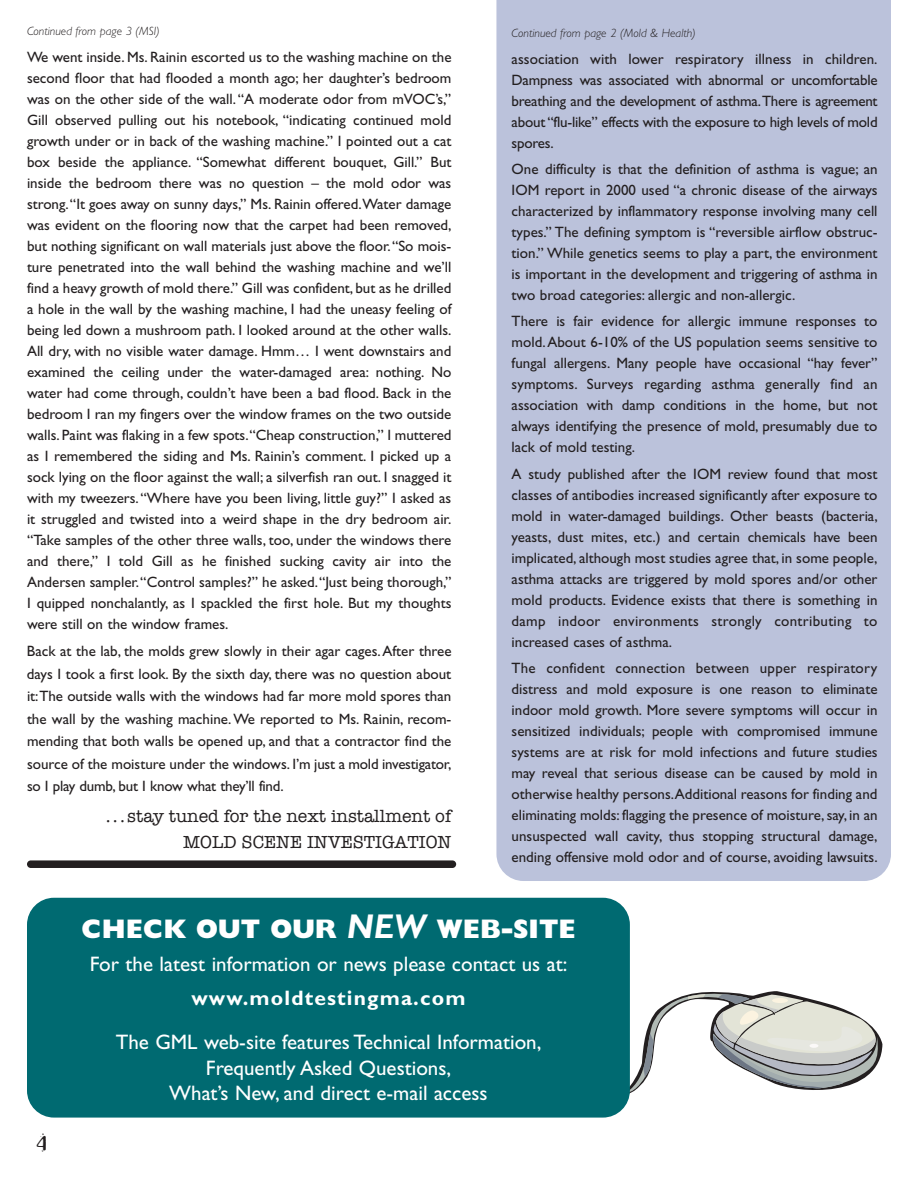
<style>
.page{position:relative;width:918px;height:1188px;background:#fff}
.page>*{position:absolute;margin:0;border:0;box-sizing:border-box;transform-origin:0 0}
.t1{font:800 27px "Gill Sans";color:#fff}
.t2{font:21px/25.2px "Gill Sans";color:#fff;text-align:center}
.t3{font:700 21px "Gill Sans";letter-spacing:.055em;color:#fff}
.t4{font:21px "Khaki Two";color:#231f20}
.t5{font:18px/25.5px "American Typewriter";color:#231f20;text-align:right}
.t6{font:15px/21px "Gill Sans";color:#231f20;text-align:justify}
.t7{font:italic 300 12px "Gill Sans";color:#231f20}
.s1{font-weight:700;font-style:italic;font-size:34.5px}
</style>
<div class="page">
<svg style="left:629px;top:991px;width:254px;height:106px"></svg>
<div style="left:496px;top:0;width:395px;height:881px;background:#bbc2db"></div>
<svg style="left:27px;top:860px;width:429px;height:8px;background:#302c2d"></svg>
<div style="left:27px;top:898px;width:603px;height:220px;background:#006a71;border-radius:27px"></div>
<p class="t7" style="left:27px;top:27px;width:134px">Continued from page 3 (MSI)</p>
<p class="t6" style="left:27px;top:47px;width:426px">We went inside. Ms. Rainin escorted us to the washing machine on the second floor that had flooded a month ago; her daughter’s bedroom was on the other side of the wall. “A moderate odor from mVOC’s,” Gill observed pulling out his notebook, “indicating continued mold growth under or in back of the washing machine.” I pointed out a cat box beside the appliance. “Somewhat different bouquet, Gill.” But inside the bedroom there was no question – the mold odor was strong.“It goes away on sunny days,” Ms. Rainin offered.Water damage was evident on the flooring now that the carpet had been removed, but nothing significant on wall materials just above the floor.“So mois&shy;ture penetrated into the wall behind the washing machine and we’ll find a heavy growth of mold there.” Gill was confident, but as he drilled a hole in the wall by the washing machine, I had the uneasy feeling of being led down a mushroom path. I looked around at the other walls.<br>All dry, with no visible water damage. Hmm… I went downstairs and examined the ceiling under the water-damaged area: nothing. No water had come through, couldn’t have been a bad flood. Back in the bedroom I ran my fingers over the window frames on the two outside walls. Paint was flaking in a few spots.“Cheap construction,” I muttered as I remembered the siding and Ms. Rainin’s comment. I picked up a sock lying on the floor against the wall; a silverfish ran out. I snagged it with my tweezers. “Where have you been living, little guy?” I asked as it struggled and twisted into a weird shape in the dry bedroom air. “Take samples of the other three walls, too, under the windows there and there,” I told Gill as he finished sucking cavity air into the Andersen sampler.“Control samples?” he asked.“Just being thorough,” I quipped nonchalantly, as I spackled the first hole. But my thoughts were still on the window frames.</p>
<p class="t6" style="left:27px;top:642px;width:426px;line-height:22.5px">Back at the lab, the molds grew slowly in their agar cages.After three days I took a first look. By the sixth day, there was no question about it:The outside walls with the windows had far more mold spores than the wall by the washing machine.We reported to Ms. Rainin, recom&shy;mending that both walls be opened up, and that a contractor find the source of the moisture under the windows. I’m just a mold investigator, so I play dumb, but I know what they’ll find.</p>
<p class="t5" style="left:106px;top:804px;width:347px">. . . stay tuned for the next installment of<br>MOLD SCENE INVESTIGATION</p>
<p class="t7" style="left:512px;top:29px;width:186px">Continued from page 2 (Mold &amp; Health)</p>
<p class="t6" style="left:512px;top:49px;width:368px">association with lower respiratory illness in children.<br>Dampness was associated with abnormal or uncomfortable breathing and the development of asthma.There is agreement about “flu-like” effects with the exposure to high levels of mold spores.</p>
<p class="t6" style="left:512px;top:160px;width:368px">One difficulty is that the definition of asthma is vague; an IOM report in 2000 used “a chronic disease of the airways characterized by inflammatory response involving many cell types.” The defining symptom is “reversible airflow obstruc&shy;tion.” While genetics seems to play a part, the environment is important in the development and triggering of asthma in two broad categories: allergic and non-allergic.</p>
<p class="t6" style="left:512px;top:312px;width:368px">There is fair evidence for allergic immune responses to mold.About 6-10% of the US population seems sensitive to fungal allergens. Many people have occasional “hay fever” symptoms. Surveys regarding asthma generally find an association with damp conditions in the home, but not always identifying the presence of mold, presumably due to lack of mold testing.</p>
<p class="t6" style="left:512px;top:465px;width:368px">A study published after the IOM review found that most classes of antibodies increased significantly after exposure to mold in water-damaged buildings. Other beasts (bacteria, yeasts, dust mites, etc.) and certain chemicals have been implicated, although most studies agree that, in some people, asthma attacks are triggered by mold spores and/or other mold products. Evidence exists that there is something in damp indoor environments strongly contributing to increased cases of asthma.</p>
<p class="t6" style="left:512px;top:659px;width:368px">The confident connection between upper respiratory distress and mold exposure is one reason to eliminate indoor mold growth. More severe symptoms will occur in sensitized individuals; people with compromised immune systems are at risk for mold infections and future studies may reveal that serious disease can be caused by mold in otherwise healthy persons.Additional reasons for finding and eliminating molds: flagging the presence of moisture, say, in an unsuspected wall cavity, thus stopping structural damage, ending offensive mold odor and of course, avoiding lawsuits.</p>
<h2 class="t4" style="left:36px;top:1136px;width:13px">4</h2>
<h1 class="t1" style="left:81px;top:919px;width:496px">CHECK OUT OUR <span class="s1">NEW</span> WEB-SITE</h1>
<h2 class="t2" style="left:90px;top:953px;width:479px">For the latest information or news please contact us at:</h2>
<h2 class="t3" style="left:191px;top:990px;width:276px">www.moldtestingma.com</h2>
<h2 class="t2" style="left:116px;top:1032px;width:427px">The GML web-site features Technical Information,<br>Frequently Asked Questions,<br>What’s New, and direct e-mail access</h2>
</div>
